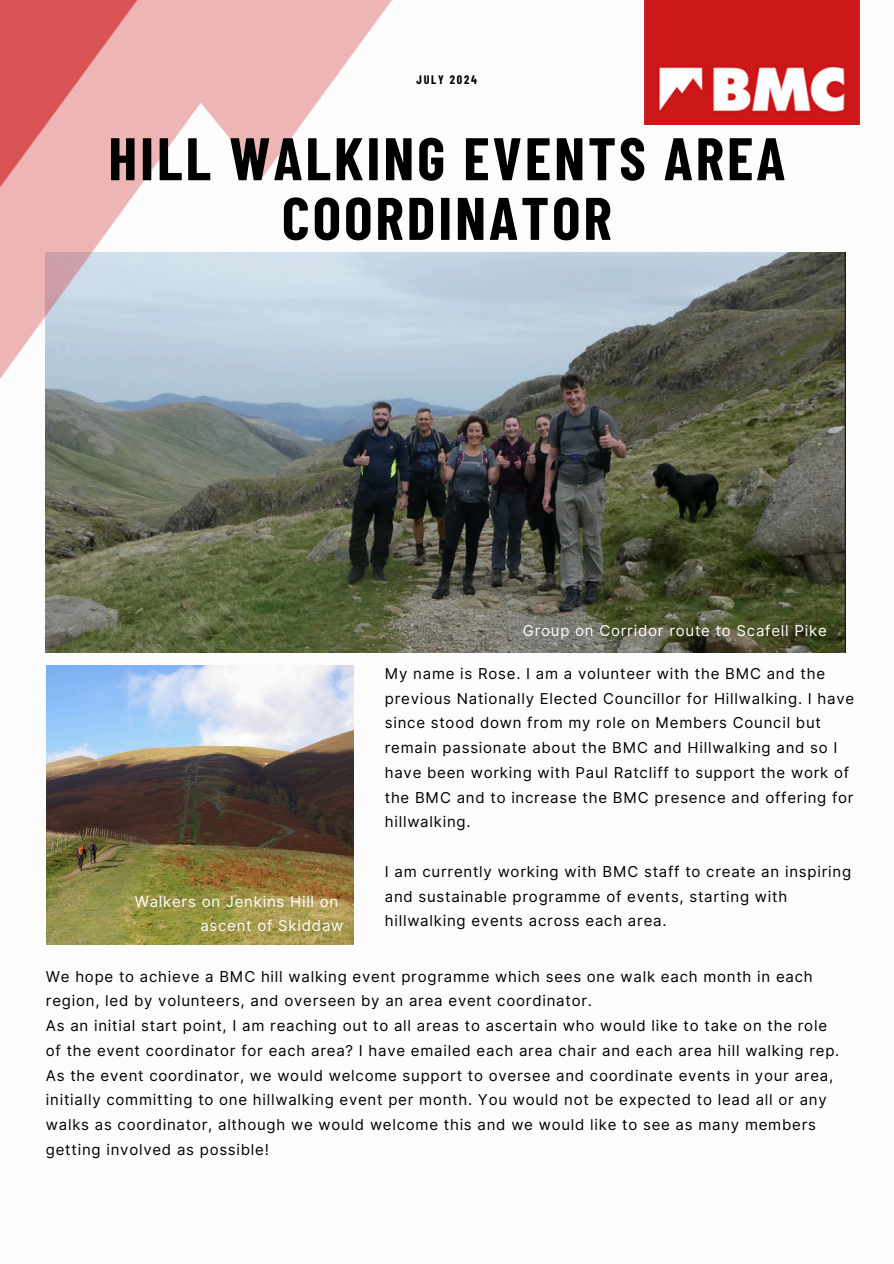
<style>
.page{position:relative;width:894px;height:1264px;background:#fff}
.page>*{position:absolute;margin:0;border:0;box-sizing:border-box;transform-origin:0 0}
.t1{font:700 60px/59.7px "Barlow Condensed";letter-spacing:.05em;color:#000;text-align:center}
.t2{font:15px/24.8px "Inter";letter-spacing:.05em;color:#000}
.t3{font:15px/24.8px "Inter";letter-spacing:.05em;color:#fff}
.t4{font:700 12px "Barlow Condensed";letter-spacing:.15em;color:#000}
</style>
<div class="page">
<img style="left:46px;top:252px;width:799px;height:400px">
<img style="left:644px;top:0;width:215px;height:125px">
<img style="left:0;top:0;width:392px;height:379px">
<img style="left:47px;top:665px;width:306px;height:279px">
<p class="t4" style="left:416px;top:72px;width:62px">JULY 2024</p>
<h1 class="t1" style="left:108px;top:126px;width:678px">HILL WALKING EVENTS AREA<br>COORDINATOR</h1>
<h2 class="t3" style="left:200px;top:888px;width:144px;text-indent:-66px">Walkers on Jenkins Hill on ascent of Skiddaw</h2>
<h2 class="t3" style="left:522px;top:618px;width:305px">Group on Corridor route to Scafell Pike</h2>
<h2 class="t2" style="left:384px;top:661px;width:471px">My name is Rose. I am a volunteer with the BMC and the previous Nationally Elected Councillor for Hillwalking. I have since stood down from my role on Members Council but remain passionate about the BMC and Hillwalking and so I have been working with Paul Ratcliff to support the work of the BMC and to increase the BMC presence and offering for hillwalking.</h2>
<p class="t2" style="left:384px;top:859px;width:467px">I am currently working with BMC staff to create an inspiring and sustainable programme of events, starting with hillwalking events across each area.</p>
<h2 class="t2" style="left:46px;top:963px;width:794px">We hope to achieve a BMC hill walking event programme which sees one walk each month in each region, led by volunteers, and overseen by an area event coordinator.<br>As an initial start point, I am reaching out to all areas to ascertain who would like to take on the role of the event coordinator for each area? I have emailed each area chair and each area hill walking rep.<br>As the event coordinator, we would welcome support to oversee and coordinate events in your area, initially committing to one hillwalking event per month. You would not be expected to lead all or any walks as coordinator, although we would welcome this and we would like to see as many members getting involved as possible!</h2>
</div>
